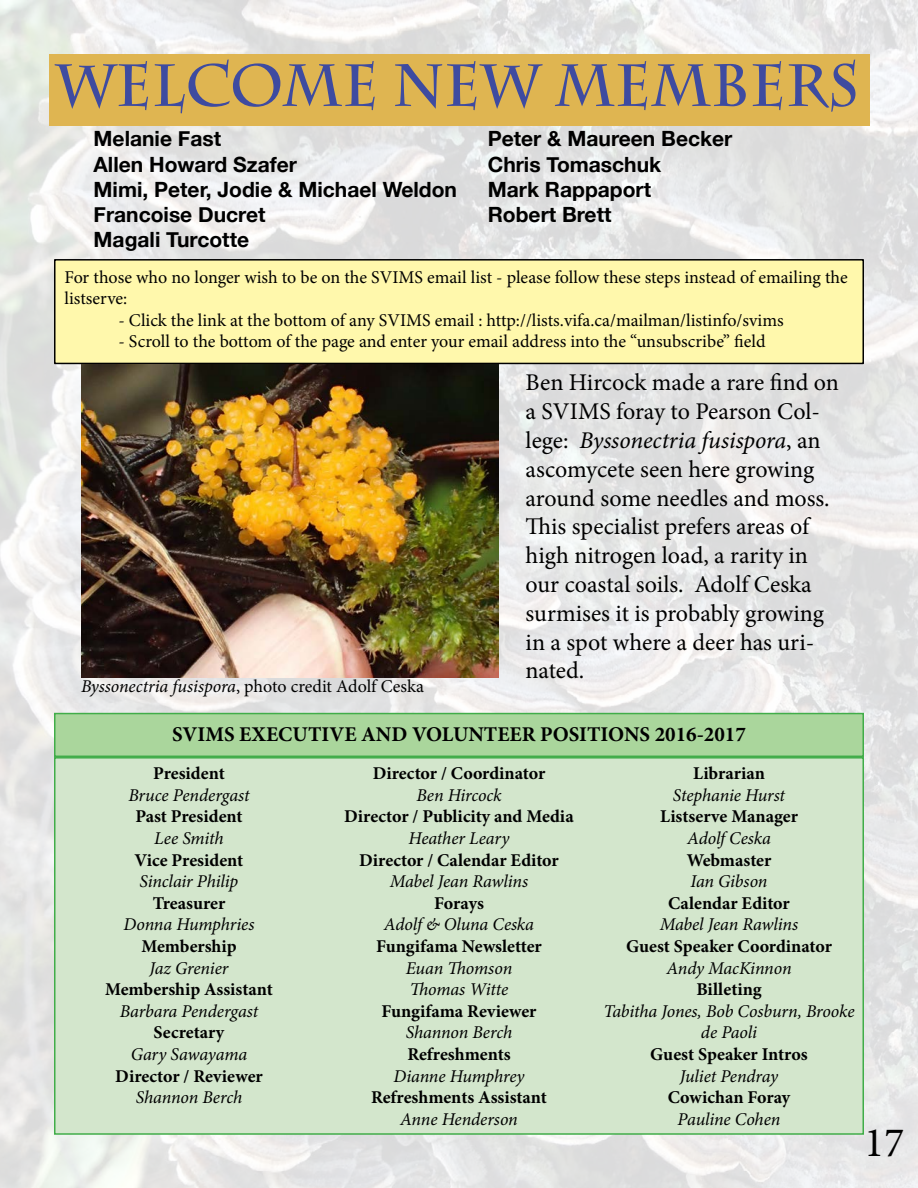
<style>
.page{position:relative;width:918px;height:1188px;background:#fff}
.page>*{position:absolute;margin:0;border:0;box-sizing:border-box;transform-origin:0 0}
.t1{font:700 59.25px "Charlemagne Std";color:#3e4ba0;scale:.96 1}
.t2{font:42px "Minion Pro";color:#000}
.t3{font:24px/28.8px "Minion Pro";color:#000}
.t4{font:700 21px/25.2px "Helvetica Neue";color:#000}
.t5{font:700 21px "Minion Pro";color:#000}
.t6{font:700 18px "Minion Pro";letter-spacing:-.005em;color:#000}
.t7{font:italic 18px/21.6px "Minion Pro";letter-spacing:-.01em;color:#000}
.t8{font:18px/21.6px "Minion Pro";color:#000}
.s1{font-style:italic}
</style>
<div class="page">
<img style="left:0;top:0;width:918px;height:1188px">
<div style="left:49px;top:54px;width:820px;height:72px;background:#dfb551"></div>
<div style="left:55px;top:260px;width:808px;height:103px;background:#fff8ac"></div>
<div style="left:54px;top:259px;width:810px;height:105px;border:2px solid #000"></div>
<div style="left:55px;top:758px;width:808px;height:376px;background:#d3e6cc"></div>
<div style="left:54px;top:757px;width:810px;height:378px;border:2px solid #41ad49"></div>
<div style="left:55px;top:714px;width:808px;height:42px;background:#aad69c"></div>
<div style="left:54px;top:713px;width:810px;height:44px;border:2px solid #41ad49"></div>
<img style="left:81px;top:364px;width:418px;height:313px">
<h1 class="t1" style="left:56px;top:51px;width:838px">WELCOME NEW MEMBERS</h1>
<p class="t4" style="left:94px;top:126px;width:365px">Melanie Fast<br>Allen Howard Szafer<br>Mimi, Peter, Jodie &amp; Michael Weldon<br>Francoise Ducret<br>Magali Turcotte</p>
<p class="t4" style="left:488px;top:126px;width:246px">Peter &amp; Maureen Becker<br>Chris Tomaschuk<br>Mark Rappaport<br>Robert Brett</p>
<p class="t8" style="left:64px;top:266px;width:785px">For those who no longer wish to be on the SVIMS email list - please follow these steps instead of emailing the listserve:</p>
<p class="t8" style="left:118px;top:309px;width:667px">- Click the link at the bottom of any SVIMS email : http://lists.vifa.ca/mailman/listinfo/svims</p>
<p class="t8" style="left:118px;top:331px;width:649px">- Scroll to the bottom of the page and enter your email address into the “unsubscribe” field</p>
<p class="t8" style="left:81px;top:676px;width:344px"><span class="s1">Byssonectria fusispora</span>, photo credit Adolf Ceska</p>
<p class="t3" style="left:526px;top:368px;width:315px">Ben Hircock made a rare find on a SVIMS foray to Pearson Col&shy;lege: <span class="s1">Byssonectria fusispora</span>, an ascomycete seen here growing around some needles and moss.<br>This specialist prefers areas of high nitrogen load, a rarity in our coastal soils. Adolf Ceska surmises it is probably growing in a spot where a deer has uri&shy;nated.</p>
<p class="t5" style="left:172px;top:720px;width:575px">SVIMS EXECUTIVE AND VOLUNTEER POSITIONS 2016-2017</p>
<p class="t6" style="left:153px;top:761px;width:73px">President</p>
<p class="t7" style="left:128px;top:784px;width:123px">Bruce Pendergast</p>
<p class="t6" style="left:135px;top:804px;width:109px">Past President</p>
<p class="t7" style="left:154px;top:827px;width:71px">Lee Smith</p>
<p class="t6" style="left:135px;top:847px;width:110px">Vice President</p>
<p class="t7" style="left:140px;top:871px;width:100px">Sinclair Philip</p>
<p class="t6" style="left:153px;top:890px;width:74px">Treasurer</p>
<p class="t7" style="left:124px;top:914px;width:132px">Donna Humphries</p>
<p class="t6" style="left:141px;top:934px;width:97px">Membership</p>
<p class="t7" style="left:149px;top:957px;width:81px">Jaz Grenier</p>
<p class="t6" style="left:105px;top:977px;width:169px">Membership Assistant</p>
<p class="t7" style="left:120px;top:1000px;width:140px">Barbara Pendergast</p>
<p class="t6" style="left:154px;top:1020px;width:72px">Secretary</p>
<p class="t7" style="left:131px;top:1043px;width:118px">Gary Sawayama</p>
<p class="t6" style="left:115px;top:1063px;width:149px">Director / Reviewer</p>
<p class="t7" style="left:136px;top:1087px;width:108px">Shannon Berch</p>
<p class="t6" style="left:373px;top:761px;width:174px">Director / Coordinator</p>
<p class="t7" style="left:416px;top:784px;width:87px">Ben Hircock</p>
<p class="t6" style="left:344px;top:804px;width:231px">Director / Publicity and Media</p>
<p class="t7" style="left:409px;top:827px;width:102px">Heather Leary</p>
<p class="t6" style="left:359px;top:847px;width:201px">Director / Calendar Editor</p>
<p class="t7" style="left:390px;top:871px;width:140px">Mabel Jean Rawlins</p>
<p class="t6" style="left:434px;top:890px;width:51px">Forays</p>
<p class="t7" style="left:384px;top:914px;width:152px">Adolf &amp; Oluna Ceska</p>
<p class="t6" style="left:376px;top:934px;width:167px">Fungifama Newsletter</p>
<p class="t7" style="left:406px;top:957px;width:108px">Euan Thomson<br>Thomas Witte</p>
<p class="t6" style="left:382px;top:998px;width:157px">Fungifama Reviewer</p>
<p class="t7" style="left:406px;top:1022px;width:108px">Shannon Berch</p>
<p class="t6" style="left:407px;top:1042px;width:105px">Refreshments</p>
<p class="t7" style="left:394px;top:1065px;width:133px">Dianne Humphrey</p>
<p class="t6" style="left:371px;top:1085px;width:178px">Refreshments Assistant</p>
<p class="t7" style="left:400px;top:1108px;width:119px">Anne Henderson</p>
<p class="t6" style="left:693px;top:761px;width:73px">Librarian</p>
<p class="t7" style="left:673px;top:784px;width:114px">Stephanie Hurst</p>
<p class="t6" style="left:660px;top:804px;width:139px">Listserve Manager</p>
<p class="t7" style="left:687px;top:827px;width:85px">Adolf Ceska</p>
<p class="t6" style="left:687px;top:847px;width:86px">Webmaster</p>
<p class="t7" style="left:691px;top:871px;width:79px">Ian Gibson</p>
<p class="t6" style="left:668px;top:890px;width:123px">Calendar Editor</p>
<p class="t7" style="left:660px;top:914px;width:140px">Mabel Jean Rawlins</p>
<p class="t6" style="left:626px;top:934px;width:207px">Guest Speaker Coordinator</p>
<p class="t7" style="left:667px;top:957px;width:127px">Andy MacKinnon</p>
<p class="t6" style="left:696px;top:977px;width:67px">Billeting</p>
<p class="t7" style="left:603px;top:1000px;width:253px;text-align:center">Tabitha Jones, Bob Cosburn, Brooke de Paoli</p>
<p class="t6" style="left:650px;top:1042px;width:159px">Guest Speaker Intros</p>
<p class="t7" style="left:680px;top:1065px;width:100px">Juliet Pendray</p>
<p class="t6" style="left:668px;top:1085px;width:124px">Cowichan Foray</p>
<p class="t7" style="left:678px;top:1108px;width:104px">Pauline Cohen</p>
<h2 class="t2" style="left:864px;top:1115px;width:42px">17</h2>
</div>
